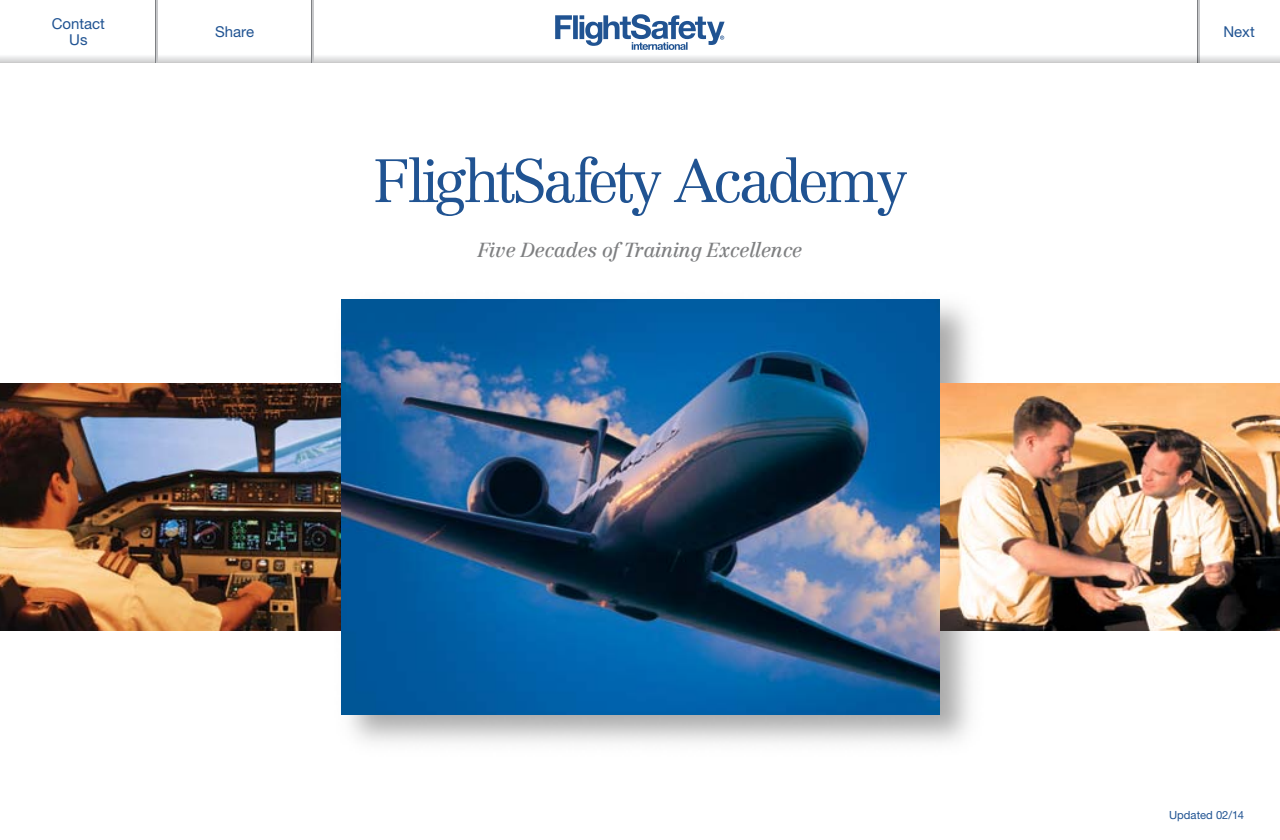
<style>
.page{position:relative;width:1280px;height:840px;background:#fff}
.page>*{position:absolute;margin:0;border:0;box-sizing:border-box;transform-origin:0 0}
.t1{font:300 60px "Centennial";letter-spacing:-.065em;color:#205392}
.t2{font:italic 20px "Centennial";letter-spacing:-.02em;color:#7e7f81}
.t3{font:15px/16.2px "Helvetica Neue";color:#205392;text-align:center}
.t4{font:11.25px "Helvetica Neue";color:#205392}
</style>
<div class="page">
<hr style="left:1197px;top:0;width:1px;height:62px;background:#7e8083">
<hr style="left:1198px;top:0;width:2px;height:62px;background:#c7c8ca">
<svg style="left:555px;top:14px;width:170px;height:36px"></svg>
<svg style="left:0;top:54px;width:1280px;height:8px"></svg>
<hr style="left:156px;top:0;width:1px;height:62px;background:#7e8083">
<hr style="left:157px;top:0;width:1px;height:62px;background:#c7c8ca">
<hr style="left:311px;top:0;width:1px;height:62px;background:#7e8083">
<hr style="left:312px;top:0;width:2px;height:62px;background:#c7c8ca">
<img style="left:298px;top:299px;width:721px;height:444px">
<img style="left:939px;top:384px;width:341px;height:246px">
<img style="left:0;top:384px;width:342px;height:246px">
<img style="left:342px;top:299px;width:597px;height:415px">
<p class="t3" style="left:52px;top:15px;width:55px">Contact<br>Us</p>
<p class="t3" style="left:215px;top:23px;width:40px">Share</p>
<p class="t3" style="left:1223px;top:23px;width:33px">Next</p>
<h1 class="t1" style="left:372px;top:145px;width:537px">FlightSafety Academy</h1>
<p class="t2" style="left:478px;top:238px;width:326px">Five Decades of Training Excellence</p>
<p class="t4" style="left:1169px;top:808px;width:76px">Updated 02/14</p>
</div>
